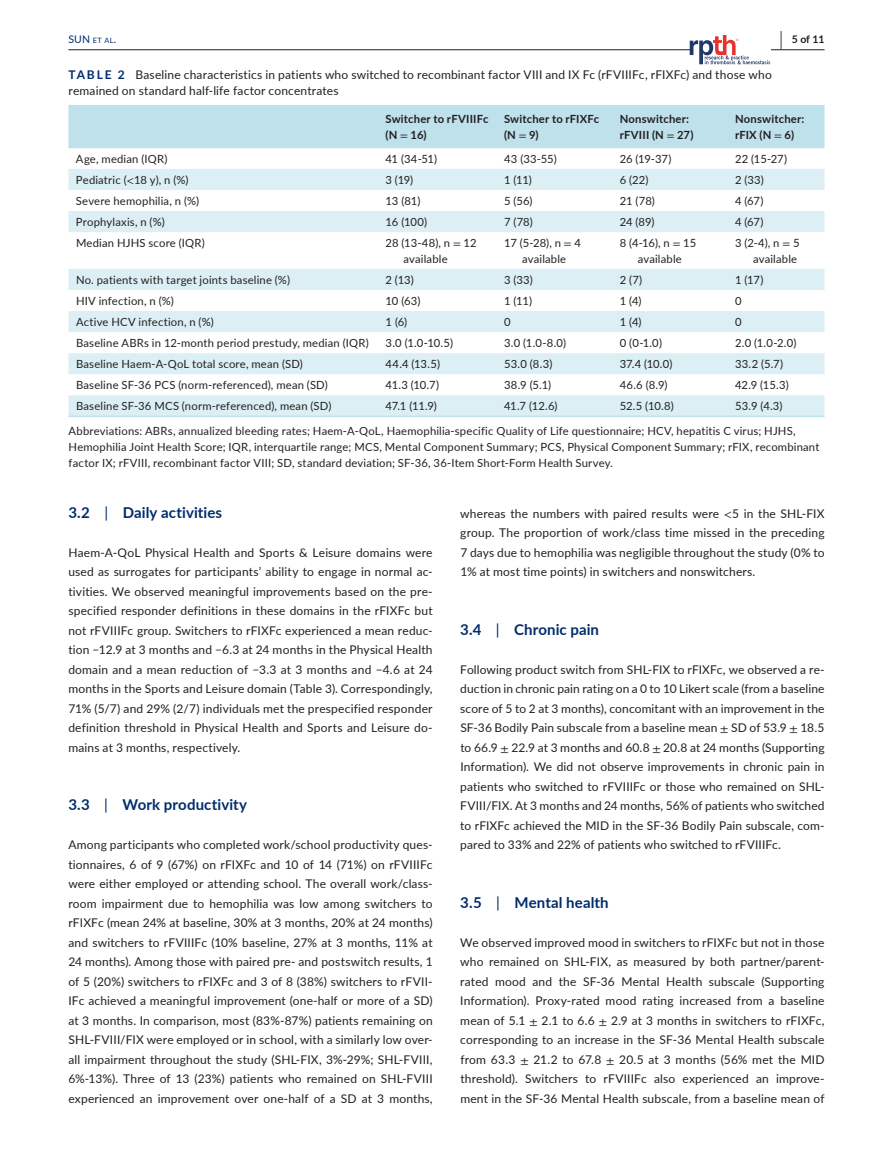
<style>
.page{position:relative;width:893px;height:1174px;background:#fff}
.page>*{position:absolute;margin:0;border:0;box-sizing:border-box;transform-origin:0 0}
.t1{font:700 15px "Lato";letter-spacing:.005em;color:#002c6b}
.t2{font:12px/19.5px "Lato";letter-spacing:.015em;color:#231f20;text-align:justify}
.t3{font:11.25px/15.8px "Lato";letter-spacing:.015em;color:#231f20}
.t4{font:700 11.25px/15.8px "Lato";letter-spacing:.015em;color:#231f20}
.t5{font:10.5px "Lato";color:#002c6b}
.t6{font:700 10.5px "Lato";color:#231f20}
.s1{font-size:7.35px}
.s2{font-size:19.5px}
.s3{font-weight:700;color:#002c6b}
.s4{font-family:"STIX";font-weight:400}
.s5{font-family:"STIX"}
.s6{font-weight:400}
</style>
<div class="page">
<hr style="left:68px;top:49px;width:756px;height:1px;background:#231f20">
<svg style="left:690px;top:35px;width:80px;height:29px"></svg>
<div style="left:68px;top:105px;width:756px;height:43px;background:#bee1eb"></div>
<svg style="left:68px;top:169px;width:756px;height:246px;fill:#e2f1f5"></svg>
<hr style="left:68px;top:415px;width:310px;height:2px;background:#bee1eb">
<hr style="left:378px;top:415px;width:119px;height:2px;background:#bee1eb">
<hr style="left:497px;top:415px;width:115px;height:2px;background:#bee1eb">
<hr style="left:612px;top:415px;width:115px;height:2px;background:#bee1eb">
<hr style="left:727px;top:415px;width:97px;height:2px;background:#bee1eb">
<p class="t5" style="left:68px;top:31px;width:49px">SUN <span class="s1">et al</span>.</p>
<p class="t6" style="left:780px;top:31px;width:46px"><span class="s2">|</span> 5 of 11</p>
<p class="t2" style="left:68px;top:66px;width:705px;line-height:16.5px"><span class="s3">TABLE 2</span> Baseline characteristics in patients who switched to recombinant factor VIII and IX Fc (rFVIIIFc, rFIXFc) and those who remained on standard half-life factor concentrates</p>
<p class="t4" style="left:386px;top:111px;width:105px">Switcher to rFVIIIFc (N <span class="s4">=</span> 16)</p>
<p class="t4" style="left:504px;top:111px;width:97px">Switcher to rFIXFc (N <span class="s4">=</span> 9)</p>
<p class="t4" style="left:620px;top:111px;width:75px">Nonswitcher: rFVIII (N <span class="s4">=</span> 27)</p>
<p class="t4" style="left:735px;top:111px;width:71px">Nonswitcher: rFIX (N <span class="s4">=</span> 6)</p>
<p class="t3" style="left:76px;top:150px;width:93px">Age, median (IQR)</p>
<p class="t3" style="left:386px;top:150px;width:53px">41 (34-51)</p>
<p class="t3" style="left:504px;top:150px;width:54px">43 (33-55)</p>
<p class="t3" style="left:620px;top:150px;width:53px">26 (19-37)</p>
<p class="t3" style="left:735px;top:150px;width:54px">22 (15-27)</p>
<p class="t3" style="left:76px;top:171px;width:114px">Pediatric (<span class="s5">&lt;</span>18 y), n (%)</p>
<p class="t3" style="left:386px;top:171px;width:29px">3 (19)</p>
<p class="t3" style="left:504px;top:171px;width:29px">1 (11)</p>
<p class="t3" style="left:620px;top:171px;width:30px">6 (22)</p>
<p class="t3" style="left:735px;top:171px;width:30px">2 (33)</p>
<p class="t3" style="left:76px;top:193px;width:125px">Severe hemophilia, n (%)</p>
<p class="t3" style="left:386px;top:193px;width:36px">13 (81)</p>
<p class="t3" style="left:504px;top:193px;width:30px">5 (56)</p>
<p class="t3" style="left:620px;top:193px;width:37px">21 (78)</p>
<p class="t3" style="left:735px;top:193px;width:30px">4 (67)</p>
<p class="t3" style="left:76px;top:214px;width:90px">Prophylaxis, n (%)</p>
<p class="t3" style="left:386px;top:214px;width:43px">16 (100)</p>
<p class="t3" style="left:504px;top:214px;width:30px">7 (78)</p>
<p class="t3" style="left:620px;top:214px;width:36px">24 (89)</p>
<p class="t3" style="left:735px;top:214px;width:30px">4 (67)</p>
<p class="t3" style="left:76px;top:235px;width:130px">Median HJHS score (IQR)</p>
<p class="t3" style="left:404px;top:235px;width:75px;text-indent:-18px">28 (13-48), n <span class="s5">=</span> 12 available</p>
<p class="t3" style="left:504px;top:235px;width:78px;text-align:center">17 (5-28), n <span class="s5">=</span> 4 available</p>
<p class="t3" style="left:620px;top:235px;width:78px;text-align:center">8 (4-16), n <span class="s5">=</span> 15 available</p>
<p class="t3" style="left:735px;top:235px;width:66px;text-align:right">3 (2-4), n <span class="s5">=</span> 5 available</p>
<p class="t3" style="left:76px;top:271px;width:215px">No. patients with target joints baseline (%)</p>
<p class="t3" style="left:386px;top:271px;width:30px">2 (13)</p>
<p class="t3" style="left:504px;top:271px;width:30px">3 (33)</p>
<p class="t3" style="left:620px;top:271px;width:24px">2 (7)</p>
<p class="t3" style="left:735px;top:271px;width:30px">1 (17)</p>
<p class="t3" style="left:76px;top:293px;width:99px">HIV infection, n (%)</p>
<p class="t3" style="left:386px;top:293px;width:36px">10 (63)</p>
<p class="t3" style="left:504px;top:293px;width:29px">1 (11)</p>
<p class="t3" style="left:620px;top:293px;width:23px">1 (4)</p>
<p class="t3" style="left:735px;top:293px;width:8px">0</p>
<p class="t3" style="left:76px;top:314px;width:139px">Active HCV infection, n (%)</p>
<p class="t3" style="left:386px;top:314px;width:23px">1 (6)</p>
<p class="t3" style="left:504px;top:314px;width:8px">0</p>
<p class="t3" style="left:620px;top:314px;width:23px">1 (4)</p>
<p class="t3" style="left:735px;top:314px;width:8px">0</p>
<p class="t3" style="left:76px;top:335px;width:294px">Baseline ABRs in 12-month period prestudy, median (IQR)</p>
<p class="t3" style="left:386px;top:335px;width:69px">3.0 (1.0-10.5)</p>
<p class="t3" style="left:504px;top:335px;width:64px">3.0 (1.0-8.0)</p>
<p class="t3" style="left:620px;top:335px;width:44px">0 (0-1.0)</p>
<p class="t3" style="left:735px;top:335px;width:63px">2.0 (1.0-2.0)</p>
<p class="t3" style="left:76px;top:356px;width:228px">Baseline Haem-A-QoL total score, mean (SD)</p>
<p class="t3" style="left:386px;top:356px;width:56px">44.4 (13.5)</p>
<p class="t3" style="left:504px;top:356px;width:50px">53.0 (8.3)</p>
<p class="t3" style="left:620px;top:356px;width:54px">37.4 (10.0)</p>
<p class="t3" style="left:735px;top:356px;width:50px">33.2 (5.7)</p>
<p class="t3" style="left:76px;top:377px;width:253px">Baseline SF-36 PCS (norm-referenced), mean (SD)</p>
<p class="t3" style="left:386px;top:377px;width:55px">41.3 (10.7)</p>
<p class="t3" style="left:504px;top:377px;width:49px">38.9 (5.1)</p>
<p class="t3" style="left:620px;top:377px;width:49px">46.6 (8.9)</p>
<p class="t3" style="left:735px;top:377px;width:55px">42.9 (15.3)</p>
<p class="t3" style="left:76px;top:398px;width:257px">Baseline SF-36 MCS (norm-referenced), mean (SD)</p>
<p class="t3" style="left:386px;top:398px;width:53px">47.1 (11.9)</p>
<p class="t3" style="left:504px;top:398px;width:55px">41.7 (12.6)</p>
<p class="t3" style="left:620px;top:398px;width:55px">52.5 (10.8)</p>
<p class="t3" style="left:735px;top:398px;width:49px">53.9 (4.3)</p>
<p class="t3" style="left:69px;top:423px;width:752px">Abbreviations: ABRs, annualized bleeding rates; Haem-A-QoL, Haemophilia-specific Quality of Life questionnaire; HCV, hepatitis C virus; HJHS,<br>Hemophilia Joint Health Score; IQR, interquartile range; MCS, Mental Component Summary; PCS, Physical Component Summary; rFIX, recombinant factor IX; rFVIII, recombinant factor VIII; SD, standard deviation; SF-36, 36-Item Short-Form Health Survey.</p>
<p class="t1" style="left:68px;top:501px;width:155px">3.2 <span class="s6">|</span> Daily activities</p>
<p class="t2" style="left:68px;top:542px;width:366px">Haem-A-QoL Physical Health and Sports &amp; Leisure domains were used as surrogates for participants’ ability to engage in normal ac&shy;tivities. We observed meaningful improvements based on the pre&shy;specified responder definitions in these domains in the rFIXFc but not rFVIIIFc group. Switchers to rFIXFc experienced a mean reduc&shy;tion −12.9 at 3 months and −6.3 at 24 months in the Physical Health domain and a mean reduction of −3.3 at 3 months and −4.6 at 24 months in the Sports and Leisure domain (Table 3). Correspondingly, 71% (5/7) and 29% (2/7) individuals met the prespecified responder definition threshold in Physical Health and Sports and Leisure do&shy;mains at 3 months, respectively.</p>
<p class="t1" style="left:68px;top:794px;width:180px">3.3 <span class="s6">|</span> Work productivity</p>
<p class="t2" style="left:68px;top:834px;width:366px">Among participants who completed work/school productivity ques&shy;tionnaires, 6 of 9 (67%) on rFIXFc and 10 of 14 (71%) on rFVIIIFc were either employed or attending school. The overall work/class&shy;room impairment due to hemophilia was low among switchers to rFIXFc (mean 24% at baseline, 30% at 3 months, 20% at 24 months) and switchers to rFVIIIFc (10% baseline, 27% at 3 months, 11% at 24 months). Among those with paired pre- and postswitch results, 1 of 5 (20%) switchers to rFIXFc and 3 of 8 (38%) switchers to rFVII-IFc achieved a meaningful improvement (one-half or more of a SD) at 3 months. In comparison, most (83%-87%) patients remaining on SHL-FVIII/FIX were employed or in school, with a similarly low over&shy;all impairment throughout the study (SHL-FIX, 3%-29%; SHL-FVIII, 6%-13%). Three of 13 (23%) patients who remained on SHL-FVIII experienced an improvement over one-half of a SD at 3 months,</p>
<p class="t2" style="left:460px;top:503px;width:366px">whereas the numbers with paired results were <span class="s5">&lt;</span>5 in the SHL-FIX group. The proportion of work/class time missed in the preceding 7 days due to hemophilia was negligible throughout the study (0% to 1% at most time points) in switchers and nonswitchers.</p>
<p class="t1" style="left:460px;top:618px;width:140px">3.4 <span class="s6">|</span> Chronic pain</p>
<p class="t2" style="left:460px;top:659px;width:366px">Following product switch from SHL-FIX to rFIXFc, we observed a re&shy;duction in chronic pain rating on a 0 to 10 Likert scale (from a baseline score of 5 to 2 at 3 months), concomitant with an improvement in the SF-36 Bodily Pain subscale from a baseline mean <span class="s5">±</span> SD of 53.9 <span class="s5">±</span> 18.5 to 66.9 <span class="s5">±</span> 22.9 at 3 months and 60.8 <span class="s5">±</span> 20.8 at 24 months (Supporting Information). We did not observe improvements in chronic pain in patients who switched to rFVIIIFc or those who remained on SHL-FVIII/FIX. At 3 months and 24 months, 56% of patients who switched to rFIXFc achieved the MID in the SF-36 Bodily Pain subscale, com&shy;pared to 33% and 22% of patients who switched to rFVIIIFc.</p>
<p class="t1" style="left:460px;top:891px;width:150px">3.5 <span class="s6">|</span> Mental health</p>
<p class="t2" style="left:460px;top:932px;width:366px">We observed improved mood in switchers to rFIXFc but not in those who remained on SHL-FIX, as measured by both partner/parent&shy;rated mood and the SF-36 Mental Health subscale (Supporting Information). Proxy-rated mood rating increased from a baseline mean of 5.1 <span class="s5">±</span> 2.1 to 6.6 <span class="s5">±</span> 2.9 at 3 months in switchers to rFIXFc, corresponding to an increase in the SF-36 Mental Health subscale from 63.3 <span class="s5">±</span> 21.2 to 67.8 <span class="s5">±</span> 20.5 at 3 months (56% met the MID threshold). Switchers to rFVIIIFc also experienced an improve&shy;ment in the SF-36 Mental Health subscale, from a baseline mean of</p>
</div>
